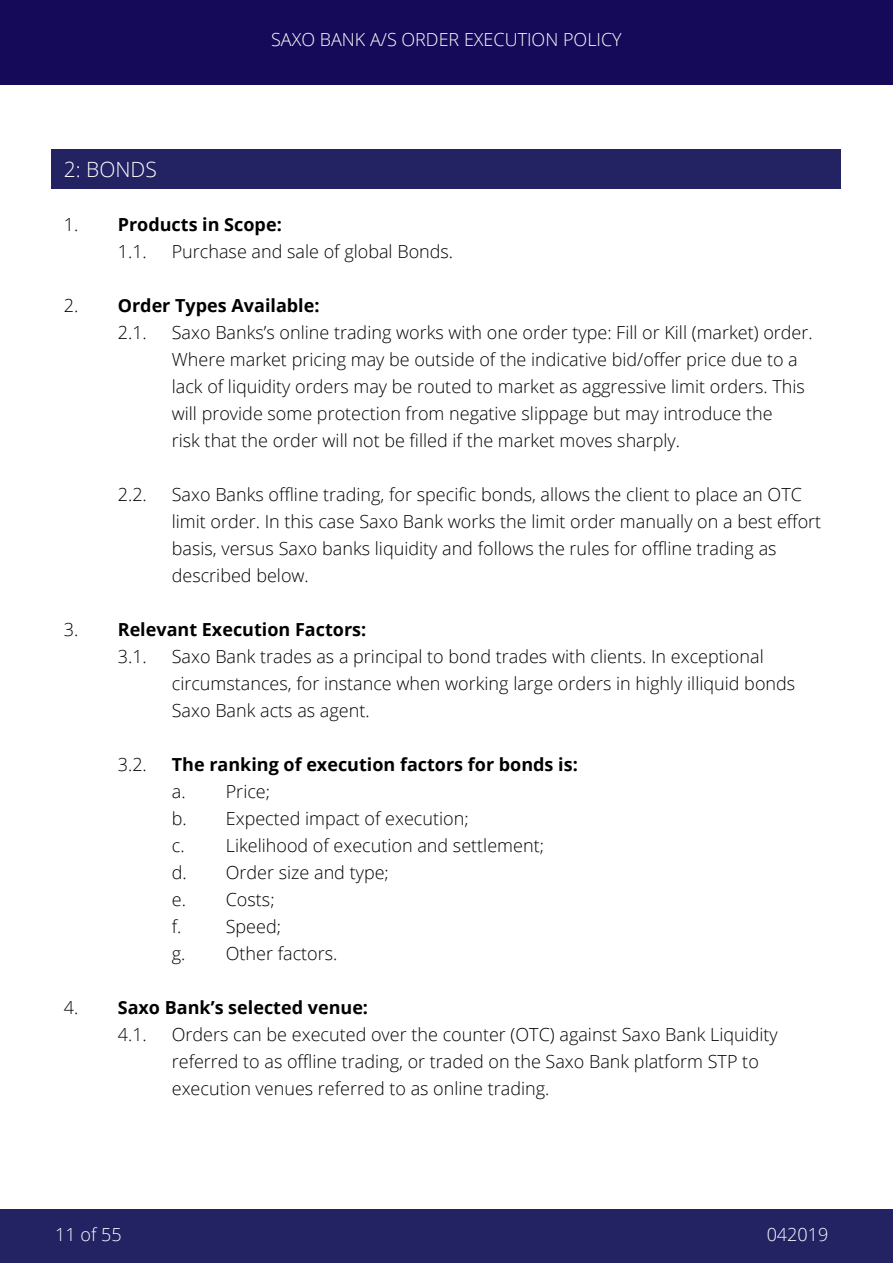
<style>
.page{position:relative;width:893px;height:1263px;background:#fff}
.page>*{position:absolute;margin:0;border:0;box-sizing:border-box;transform-origin:0 0}
.t1{font:300 21px "Open Sans";color:#fff}
.t2{font:300 18px/27px "Open Sans";color:#000}
.t3{font:700 18px/27px "Open Sans";color:#000}
.t4{font:300 18px "Open Sans";color:#fff}
.s1{font-weight:300}
</style>
<div class="page">
<div style="left:0;top:0;width:893px;height:85px;background:#150a59"></div>
<div style="left:0;top:1209px;width:893px;height:54px;background:#232263"></div>
<div style="left:51px;top:149px;width:789px;height:39px;background:#232263"></div>
<p class="t1" style="left:64px;top:155px;width:95px">2: BONDS</p>
<p class="t4" style="left:271px;top:27px;width:352px">SAXO BANK A/S ORDER EXECUTION POLICY</p>
<p class="t3" style="left:118px;top:210px;width:165px;text-indent:-54px"><span class="s1">1.</span> Products in Scope:<br><span class="s1">1.1.</span></p>
<p class="t2" style="left:172px;top:237px;width:283px">Purchase and sale of global Bonds.</p>
<p class="t3" style="left:118px;top:291px;width:203px;text-indent:-54px"><span class="s1">2.</span> Order Types Available:<br><span class="s1">2.1.</span></p>
<p class="t2" style="left:172px;top:318px;width:642px">Saxo Banks’s online trading works with one order type: Fill or Kill (market) order.<br>Where market pricing may be outside of the indicative bid/offer price due to a lack of liquidity orders may be routed to market as aggressive limit orders. This will provide some protection from negative slippage but may introduce the<br>risk that the order will not be filled if the market moves sharply.</p>
<p class="t2" style="left:118px;top:480px;width:31px">2.2.</p>
<p class="t2" style="left:172px;top:480px;width:651px">Saxo Banks offline trading, for specific bonds, allows the client to place an OTC limit order. In this case Saxo Bank works the limit order manually on a best effort basis, versus Saxo banks liquidity and follows the rules for offline trading as described below.</p>
<p class="t3" style="left:118px;top:615px;width:250px;text-indent:-54px"><span class="s1">3.</span> Relevant Execution Factors:<br><span class="s1">3.1.</span></p>
<p class="t2" style="left:172px;top:642px;width:625px">Saxo Bank trades as a principal to bond trades with clients. In exceptional circumstances, for instance when working large orders in highly illiquid bonds<br>Saxo Bank acts as agent.</p>
<p class="t2" style="left:118px;top:750px;width:31px">3.2.</p>
<p class="t3" style="left:172px;top:750px;width:408px">The ranking of execution factors for bonds is:</p>
<p class="t2" style="left:172px;top:777px;width:374px">a. Price;<br>b. Expected impact of execution;<br>c. Likelihood of execution and settlement; d. Order size and type;<br>e. Costs;<br>f.</p>
<p class="t2" style="left:172px;top:912px;width:167px;text-align:center">Speed;<br>g. Other factors.</p>
<p class="t3" style="left:118px;top:993px;width:252px;text-indent:-54px"><span class="s1">4.</span> Saxo Bank’s selected venue:<br><span class="s1">4.1.</span></p>
<p class="t2" style="left:172px;top:1020px;width:608px">Orders can be executed over the counter (OTC) against Saxo Bank Liquidity referred to as offline trading, or traded on the Saxo Bank platform STP to execution venues referred to as online trading.</p>
<p class="t4" style="left:55px;top:1222px;width:68px">11 of 55</p>
<p class="t4" style="left:767px;top:1222px;width:63px">042019</p>
</div>
